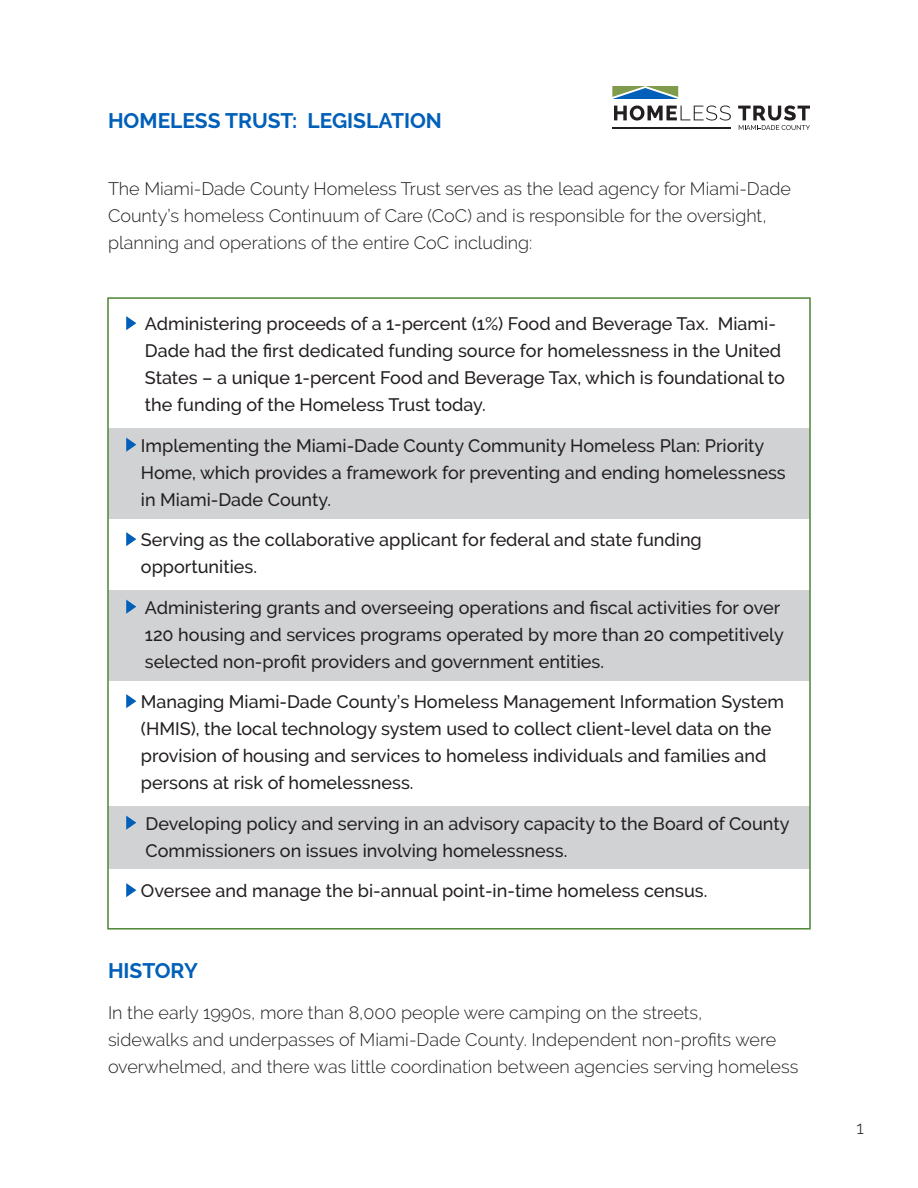
<style>
.page{position:relative;width:918px;height:1188px;background:#fff}
.page>*{position:absolute;margin:0;border:0;box-sizing:border-box;transform-origin:0 0}
.t1{font:700 21px "Raleway";color:#005fb9}
.t2{font:500 18px/27px "Raleway";color:#231f20}
.t3{font:300 18px/27px "Raleway";color:#231f20}
</style>
<div class="page">
<div style="left:108px;top:428px;width:702px;height:90px;background:#d1d2d4"></div>
<div style="left:108px;top:806px;width:702px;height:62px;background:#d1d2d4"></div>
<div style="left:108px;top:590px;width:702px;height:90px;background:#d1d2d4"></div>
<svg style="left:126px;top:316px;width:10px;height:14px"></svg>
<svg style="left:126px;top:438px;width:10px;height:14px"></svg>
<svg style="left:126px;top:532px;width:10px;height:14px"></svg>
<svg style="left:126px;top:600px;width:10px;height:14px"></svg>
<svg style="left:126px;top:694px;width:10px;height:14px"></svg>
<svg style="left:126px;top:816px;width:10px;height:14px"></svg>
<svg style="left:126px;top:883px;width:10px;height:14px"></svg>
<svg style="left:612px;top:86px;width:66px;height:13px"></svg>
<svg style="left:614px;top:105px;width:117px;height:16px"></svg>
<svg style="left:738px;top:105px;width:72px;height:25px"></svg>
<hr style="left:613px;top:127px;width:118px;height:1px;background:#231f20">
<p class="t1" style="left:108px;top:108px;width:335px">HOMELESS TRUST: LEGISLATION</p>
<p class="t3" style="left:108px;top:175px;width:685px">The Miami-Dade County Homeless Trust serves as the lead agency for Miami-Dade<br>County’s homeless Continuum of Care (CoC) and is responsible for the oversight, planning and operations of the entire CoC including:</p>
<p class="t2" style="left:145px;top:310px;width:641px">Administering proceeds of a 1-percent (1%) Food and Beverage Tax. Miami-Dade had the first dedicated funding source for homelessness in the United States – a unique 1-percent Food and Beverage Tax, which is foundational to the funding of the Homeless Trust today.</p>
<p class="t2" style="left:141px;top:432px;width:646px">Implementing the Miami-Dade County Community Homeless Plan: Priority<br>Home, which provides a framework for preventing and ending homelessness in Miami-Dade County.</p>
<p class="t2" style="left:141px;top:526px;width:562px">Serving as the collaborative applicant for federal and state funding opportunities.</p>
<p class="t2" style="left:145px;top:594px;width:640px">Administering grants and overseeing operations and fiscal activities for over<br>120 housing and services programs operated by more than 20 competitively selected non-profit providers and government entities.</p>
<p class="t2" style="left:141px;top:688px;width:645px">Managing Miami-Dade County’s Homeless Management Information System (HMIS), the local technology system used to collect client-level data on the provision of housing and services to homeless individuals and families and persons at risk of homelessness.</p>
<p class="t2" style="left:145px;top:810px;width:646px">Developing policy and serving in an advisory capacity to the Board of County<br>Commissioners on issues involving homelessness.</p>
<p class="t2" style="left:141px;top:877px;width:568px">Oversee and manage the bi-annual point-in-time homeless census.</p>
<p class="t1" style="left:108px;top:959px;width:91px">HISTORY</p>
<p class="t3" style="left:108px;top:999px;width:692px">In the early 1990s, more than 8,000 people were camping on the streets,<br>sidewalks and underpasses of Miami-Dade County. Independent non-profits were overwhelmed, and there was little coordination between agencies serving homeless</p>
<p class="t3" style="left:857px;top:1114px;width:9px">1</p>
</div>
